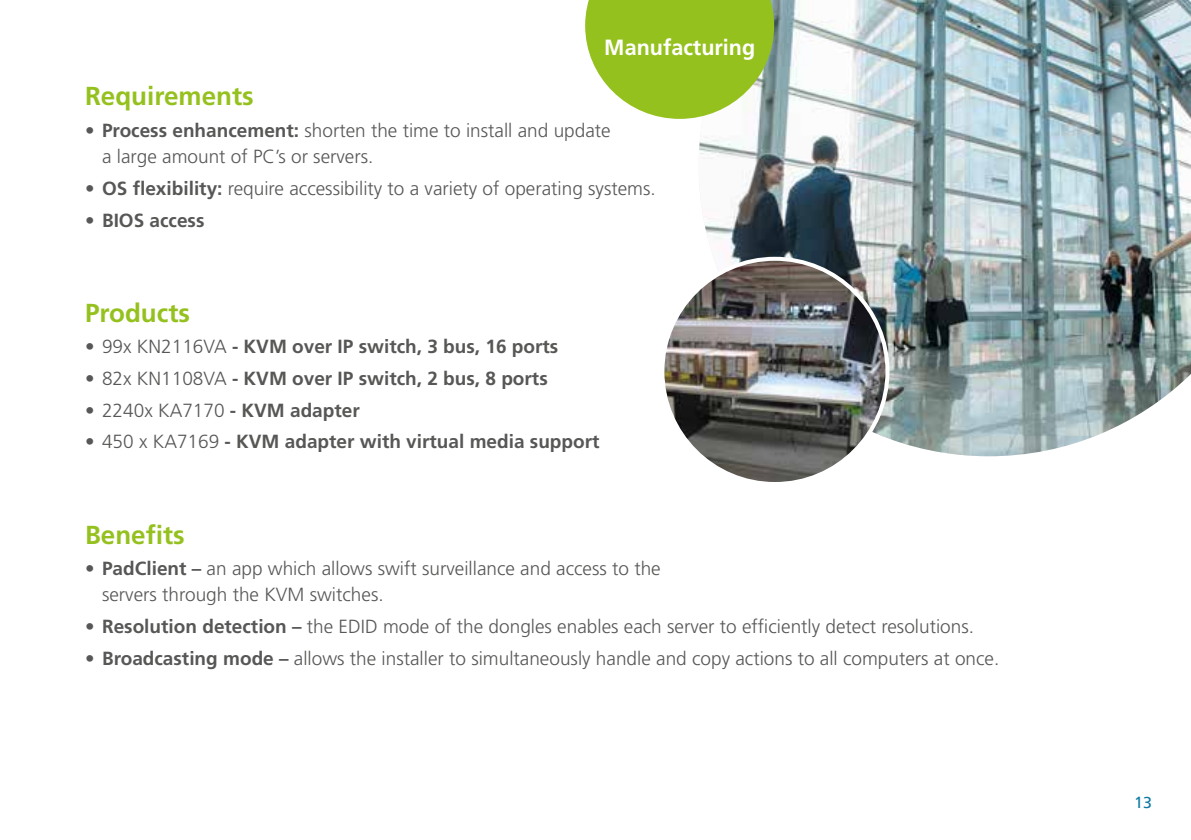
<style>
.page{position:relative;width:1191px;height:840px;background:#fff}
.page>*{position:absolute;margin:0;border:0;box-sizing:border-box;transform-origin:0 0}
.t1{font:700 26px "Frutiger";color:#95c11f}
.t2{font:700 22px "Frutiger";color:#fff}
.t3{font:300 19px/26px "Frutiger";color:#575756}
.t4{font:700 19px "Frutiger";color:#575756}
.t5{font:16px "Frutiger LT";color:#0e7aa5}
.s1{font-weight:700}
.s2{font-weight:300}
</style>
<div class="page">
<img style="left:699px;top:0;width:492px;height:456px">
<svg style="left:585px;top:0;width:189px;height:119px;background:#a1c741"></svg>
<img style="left:662px;top:258px;width:225px;height:225px;border-radius:112px">
<p class="t2" style="left:604px;top:35px;width:152px">Manufacturing</p>
<h1 class="t1" style="left:85px;top:81px;width:170px">Requirements</h1>
<p class="t3" style="left:102px;top:117px;width:510px;text-indent:-17px"><span class="s1">• Process enhancement:</span> shorten the time to install and update a large amount of PC’s or servers.</p>
<p class="t3" style="left:85px;top:175px;width:572px"><span class="s1">• OS flexibility:</span> require accessibility to a variety of operating systems.</p>
<p class="t4" style="left:85px;top:209px;width:121px">• BIOS access</p>
<h1 class="t1" style="left:85px;top:297px;width:106px">Products</h1>
<p class="t4" style="left:85px;top:335px;width:475px"><span class="s2">• 99x KN2116VA</span> - KVM over IP switch, 3 bus, 16 ports</p>
<p class="t4" style="left:85px;top:367px;width:464px"><span class="s2">• 82x KN1108VA</span> - KVM over IP switch, 2 bus, 8 ports</p>
<p class="t3" style="left:85px;top:397px;width:276px">• 2240x KA7170 <span class="s1">- KVM adapter</span></p>
<p class="t4" style="left:85px;top:430px;width:516px"><span class="s2">• 450 x KA7169</span> - KVM adapter with virtual media support</p>
<h1 class="t1" style="left:85px;top:519px;width:101px">Benefits</h1>
<p class="t3" style="left:102px;top:555px;width:560px;text-indent:-17px"><span class="s1">• PadClient –</span> an app which allows swift surveillance and access to the servers through the KVM switches.</p>
<p class="t3" style="left:85px;top:613px;width:890px"><span class="s1">• Resolution detection –</span> the EDID mode of the dongles enables each server to efficiently detect resolutions.</p>
<p class="t3" style="left:85px;top:644px;width:915px"><span class="s1">• Broadcasting mode –</span> allows the installer to simultaneously handle and copy actions to all computers at once.</p>
<p class="t5" style="left:1134px;top:792px;width:19px">13</p>
</div>
